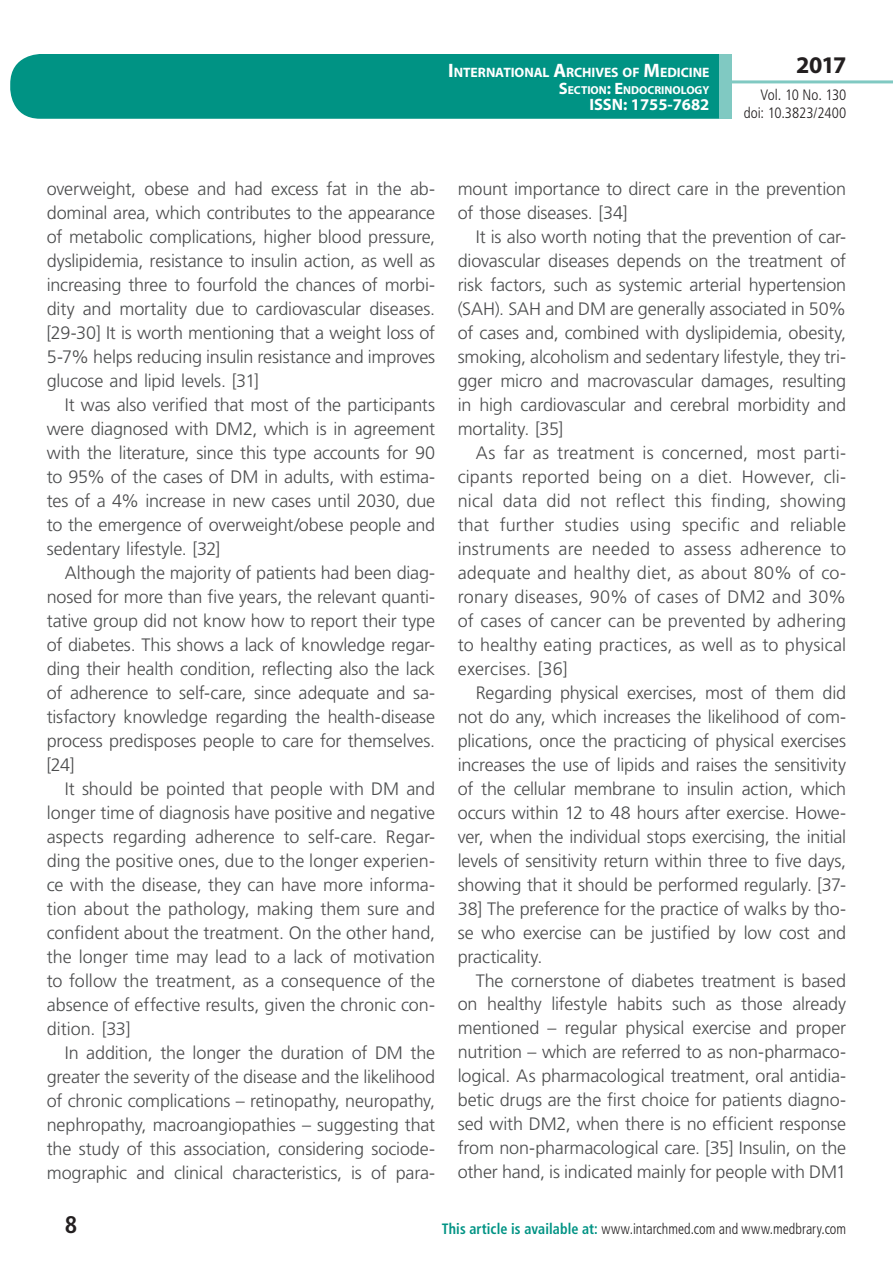
<style>
.page{position:relative;width:893px;height:1263px;background:#fff}
.page>*{position:absolute;margin:0;border:0;box-sizing:border-box;transform-origin:0 0}
.t1{font:700 24px "Myriad Pro";color:#231f20}
.t2{font:700 condensed 24px "Frutiger LT Std";color:#231f20}
.t3{font:300 18px/24px "Frutiger LT Std";letter-spacing:-.01em;color:#4b4c4d;text-align:justify}
.t4{font:700 16.5px "Myriad Pro";color:#fff}
.t5{font:300 condensed 15px "Frutiger LT Std";letter-spacing:.005em;color:#231f20;scale:.94 1}
.t6{font:300 condensed 15px/18px "Frutiger LT Std";letter-spacing:.005em;color:#231f20;text-align:right}
.t7{font:700 13.65px "Myriad Pro";letter-spacing:-.005em;color:#fff}
.t8{font:700 11.55px "Myriad Pro";color:#fff}
.s1{font-size:19.5px}
.s2{font-size:16.5px}
.s3{font-weight:700;color:#009384}
</style>
<div class="page">
<div style="left:10px;top:54px;width:775px;height:65px;background:#009384;border-radius:30px"></div>
<div style="left:732px;top:0;width:161px;height:157px;background:#fff"></div>
<hr style="left:730px;top:80px;width:163px;height:3px;background:#80c9c2">
<div style="left:719px;top:54px;width:13px;height:65px;background:#80c9c2"></div>
<p class="t7" style="left:448px;top:64px;width:263px"><span class="s1">I</span>NTERNATIONAL <span class="s1">A</span>RCHIVES OF <span class="s1">M</span>EDICINE</p>
<p class="t8" style="left:559px;top:82px;width:152px"><span class="s2">S</span>ECTION<span class="s2">: E</span>NDOCRINOLOGY</p>
<p class="t4" style="left:589px;top:94px;width:122px">ISSN: 1755-7682</p>
<h1 class="t1" style="left:796px;top:49px;width:52px">2017</h1>
<p class="t6" style="left:744px;top:86px;width:104px">Vol. 10 No. 130 doi: 10.3823/2400</p>
<p class="t3" style="left:47px;top:177px;width:390px">overweight, obese and had excess fat in the ab&shy;dominal area, which contributes to the appearance of metabolic complications, higher blood pressure, dyslipidemia, resistance to insulin action, as well as increasing three to fourfold the chances of morbi&shy;dity and mortality due to cardiovascular diseases. [29-30] It is worth mentioning that a weight loss of 5-7% helps reducing insulin resistance and improves glucose and lipid levels. [31]</p>
<p class="t3" style="left:47px;top:393px;width:390px;text-indent:18px">It was also verified that most of the participants were diagnosed with DM2, which is in agreement with the literature, since this type accounts for 90 to 95% of the cases of DM in adults, with estima&shy;tes of a 4% increase in new cases until 2030, due to the emergence of overweight/obese people and sedentary lifestyle. [32]</p>
<p class="t3" style="left:47px;top:561px;width:390px;text-indent:18px">Although the majority of patients had been diag&shy;nosed for more than five years, the relevant quanti&shy;tative group did not know how to report their type of diabetes. This shows a lack of knowledge regar&shy;ding their health condition, reflecting also the lack of adherence to self-care, since adequate and sa&shy;tisfactory knowledge regarding the health-disease process predisposes people to care for themselves. [24]</p>
<p class="t3" style="left:47px;top:777px;width:390px;text-indent:18px">It should be pointed that people with DM and longer time of diagnosis have positive and negative aspects regarding adherence to self-care. Regar&shy;ding the positive ones, due to the longer experien&shy;ce with the disease, they can have more informa&shy;tion about the pathology, making them sure and confident about the treatment. On the other hand, the longer time may lead to a lack of motivation to follow the treatment, as a consequence of the absence of effective results, given the chronic con&shy;dition. [33]</p>
<p class="t3" style="left:47px;top:1041px;width:390px;text-indent:18px">In addition, the longer the duration of DM the greater the severity of the disease and the likelihood of chronic complications – retinopathy, neuropathy, nephropathy, macroangiopathies – suggesting that the study of this association, considering sociode&shy;mographic and clinical characteristics, is of para-</p>
<p class="t3" style="left:458px;top:177px;width:390px">mount importance to direct care in the prevention of those diseases. [34]</p>
<p class="t3" style="left:458px;top:225px;width:390px;text-indent:18px">It is also worth noting that the prevention of car&shy;diovascular diseases depends on the treatment of risk factors, such as systemic arterial hypertension (SAH). SAH and DM are generally associated in 50% of cases and, combined with dyslipidemia, obesity, smoking, alcoholism and sedentary lifestyle, they tri&shy;gger micro and macrovascular damages, resulting in high cardiovascular and cerebral morbidity and mortality. [35]</p>
<p class="t3" style="left:458px;top:441px;width:390px;text-indent:18px">As far as treatment is concerned, most parti&shy;cipants reported being on a diet. However, cli&shy;nical data did not reflect this finding, showing that further studies using specific and reliable instruments are needed to assess adherence to adequate and healthy diet, as about 80% of co&shy;ronary diseases, 90% of cases of DM2 and 30% of cases of cancer can be prevented by adhering to healthy eating practices, as well as to physical exercises. [36]</p>
<p class="t3" style="left:458px;top:680px;width:390px;text-indent:18px">Regarding physical exercises, most of them did not do any, which increases the likelihood of com&shy;plications, once the practicing of physical exercises increases the use of lipids and raises the sensitivity of the cellular membrane to insulin action, which occurs within 12 to 48 hours after exercise. Howe&shy;ver, when the individual stops exercising, the initial levels of sensitivity return within three to five days, showing that it should be performed regularly. [37- 38] The preference for the practice of walks by tho&shy;se who exercise can be justified by low cost and practicality.</p>
<p class="t3" style="left:458px;top:968px;width:390px;text-indent:18px">The cornerstone of diabetes treatment is based on healthy lifestyle habits such as those already mentioned – regular physical exercise and proper nutrition – which are referred to as non-pharmaco&shy;logical. As pharmacological treatment, oral antidia&shy;betic drugs are the first choice for patients diagno&shy;sed with DM2, when there is no efficient response from non-pharmacological care. [35] Insulin, on the other hand, is indicated mainly for people with DM1</p>
<h1 class="t2" style="left:65px;top:1210px;width:14px">8</h1>
<p class="t5" style="left:442px;top:1220px;width:432px"><span class="s3">This article is available at:</span> www.intarchmed.com and www.medbrary.com</p>
</div>
